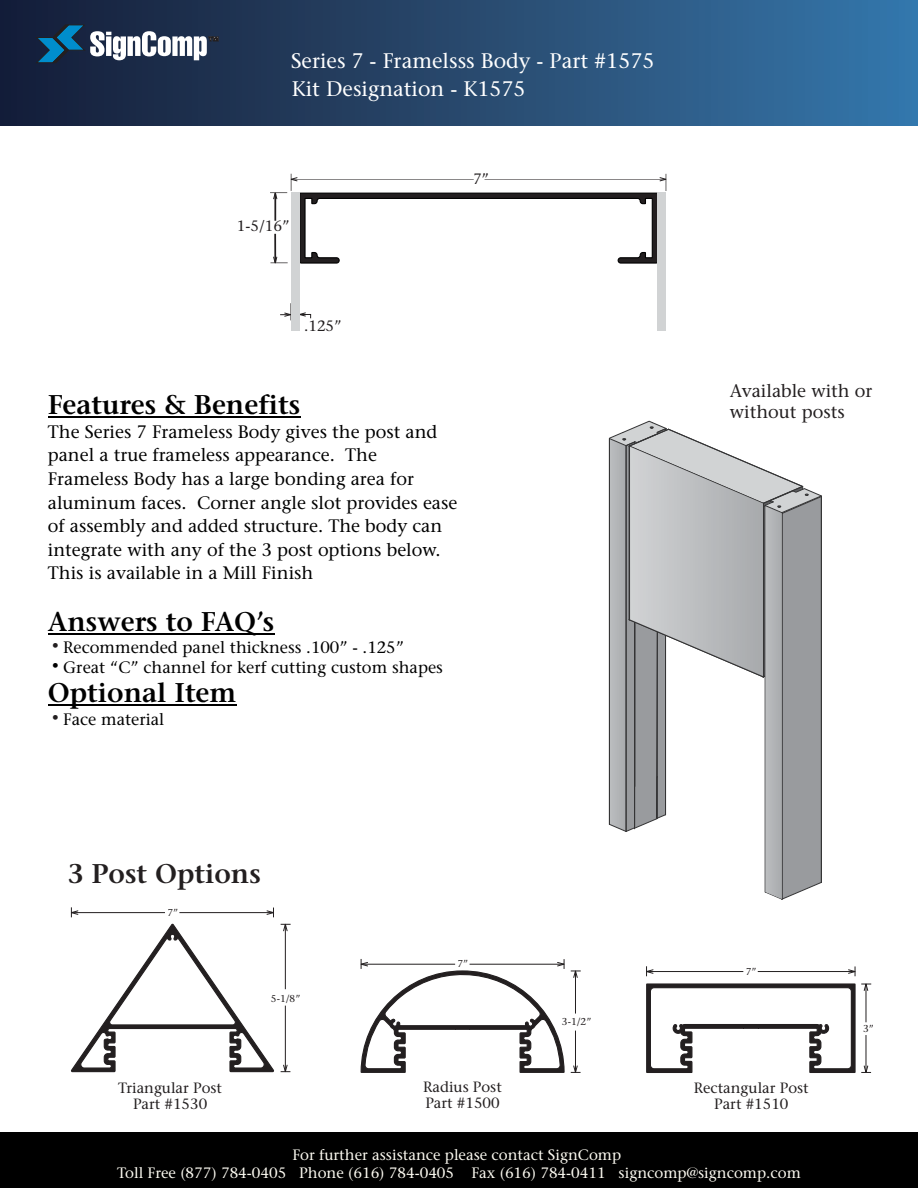
<style>
.page{position:relative;width:918px;height:1188px;background:#fff}
.page>*{position:absolute;margin:0;border:0;box-sizing:border-box;transform-origin:0 0}
.t1{font:600 27px "Stone Serif";color:#000}
.t2{font:600 27px "Stone Serif";color:#231f20}
.t3{font:21px/28px "Stone Serif";color:#fff}
.t4{font:18px/23.5px "Stone Serif";color:#000}
.t5{font:18px/21.5px "Stone Serif";color:#231f20}
.t6{font:16.5px/19.6px "Stone Serif";color:#000}
.t7{font:15px/17.9px "Stone Serif";color:#fcfaf1;text-align:center}
.t8{font:15px "Stone Serif";color:#231f20}
.t9{font:14.85px/15.9px "Stone Serif";color:#231f20;text-align:center}
.t10{font:10.05px "Stone Serif";color:#231f20}
</style>
<div class="page">
<img style="left:0;top:0;width:917px;height:126px">
<div style="left:0;top:1132px;width:918px;height:56px;background:#000"></div>
<div style="left:627px;top:49px;width:26px;height:77px;background:#2e5b85"></div>
<svg style="left:71px;top:923px;width:203px;height:150px"></svg>
<svg style="left:360px;top:963px;width:205px;height:110px"></svg>
<hr style="left:575px;top:971px;width:1px;height:43px;background:#231f20">
<hr style="left:575px;top:1031px;width:1px;height:41px;background:#231f20">
<svg style="left:571px;top:970px;width:10px;height:8px"></svg>
<svg style="left:571px;top:1066px;width:10px;height:7px"></svg>
<svg style="left:646px;top:983px;width:225px;height:90px"></svg>
<hr style="left:285px;top:925px;width:1px;height:64px;background:#231f20">
<hr style="left:285px;top:1006px;width:1px;height:66px;background:#231f20">
<svg style="left:281px;top:923px;width:10px;height:8px"></svg>
<svg style="left:281px;top:1065px;width:9px;height:8px"></svg>
<hr style="left:361px;top:964px;width:94px;height:1px;background:#231f20">
<hr style="left:470px;top:964px;width:94px;height:1px;background:#231f20">
<svg style="left:360px;top:959px;width:8px;height:10px"></svg>
<svg style="left:557px;top:959px;width:8px;height:10px"></svg>
<hr style="left:647px;top:971px;width:96px;height:1px;background:#231f20">
<hr style="left:758px;top:971px;width:97px;height:1px;background:#231f20">
<svg style="left:646px;top:966px;width:7px;height:10px"></svg>
<svg style="left:848px;top:966px;width:8px;height:10px"></svg>
<hr style="left:71px;top:912px;width:94px;height:1px;background:#231f20">
<hr style="left:179px;top:912px;width:95px;height:1px;background:#231f20">
<svg style="left:70px;top:907px;width:8px;height:10px"></svg>
<svg style="left:267px;top:908px;width:7px;height:9px"></svg>
<hr style="left:48px;top:417px;width:252px;height:1px;background:#000">
<hr style="left:48px;top:633px;width:226px;height:2px;background:#000">
<hr style="left:48px;top:705px;width:189px;height:1px;background:#000">
<svg style="left:608px;top:420px;width:214px;height:480px"></svg>
<svg style="left:270px;top:174px;width:397px;height:90px"></svg>
<svg style="left:280px;top:303px;width:11px;height:17px"></svg>
<svg style="left:299px;top:303px;width:12px;height:17px"></svg>
<div style="left:658px;top:193px;width:8px;height:138px;background:#d1d3d4"></div>
<div style="left:291px;top:193px;width:8px;height:138px;background:#d1d3d4"></div>
<svg style="left:35px;top:24px;width:184px;height:39px"></svg>
<p class="t3" style="left:291px;top:49px;width:365px">Series 7 - Framelsss Body - Part #1575<br>Kit Designation - K1575</p>
<p class="t8" style="left:237px;top:220px;width:54px">1-5/16”</p>
<p class="t8" style="left:473px;top:172px;width:18px">7”</p>
<p class="t8" style="left:304px;top:320px;width:39px">.125”</p>
<h1 class="t1" style="left:48px;top:394px;width:254px">Features &amp; Benefits</h1>
<p class="t4" style="left:48px;top:422px;width:411px">The Series 7 Frameless Body gives the post and panel a true frameless appearance. The Frameless Body has a large bonding area for aluminum faces. Corner angle slot provides ease of assembly and added structure. The body can integrate with any of the 3 post options below.<br>This is available in a Mill Finish</p>
<h1 class="t1" style="left:48px;top:611px;width:228px">Answers to FAQ’s</h1>
<p class="t6" style="left:63px;top:639px;width:381px">Recommended panel thickness .100” - .125”<br>Great “C” channel for kerf cutting custom shapes</p>
<h1 class="t1" style="left:48px;top:682px;width:190px">Optional Item</h1>
<p class="t6" style="left:63px;top:711px;width:103px">Face material</p>
<h1 class="t2" style="left:68px;top:862px;width:195px">3 Post Options</h1>
<p class="t10" style="left:167px;top:908px;width:12px">7”</p>
<p class="t10" style="left:271px;top:994px;width:31px">5-1/8”</p>
<p class="t10" style="left:458px;top:960px;width:12px">7”</p>
<p class="t10" style="left:562px;top:1017px;width:31px">3-1/2”</p>
<p class="t5" style="left:730px;top:381px;width:144px">Available with or without posts</p>
<p class="t10" style="left:746px;top:967px;width:12px">7”</p>
<p class="t10" style="left:863px;top:1024px;width:12px">3”</p>
<p class="t9" style="left:118px;top:1081px;width:105px">Triangular Post<br>Part #1530</p>
<p class="t9" style="left:423px;top:1081px;width:80px;text-align:left">Radius Post<br>Part #1500</p>
<p class="t9" style="left:694px;top:1081px;width:116px">Rectangular Post<br>Part #1510</p>
<p class="t7" style="left:117px;top:1147px;width:685px">For further assistance please contact SignComp<br>Toll Free (877) 784-0405 Phone (616) 784-0405 Fax (616) 784-0411 signcomp@signcomp.com</p>
</div>
